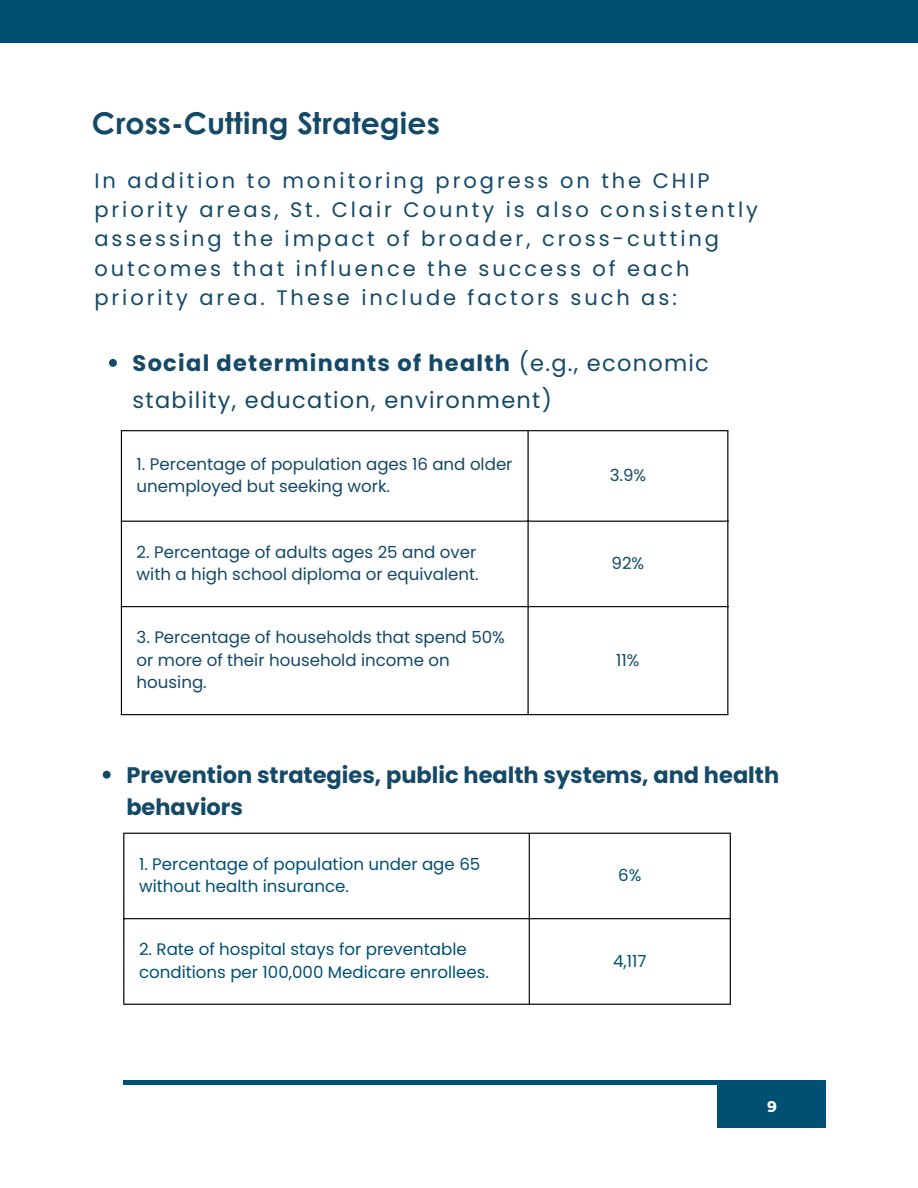
<style>
.page{position:relative;width:918px;height:1188px;background:#fff}
.page>*{position:absolute;margin:0;border:0;box-sizing:border-box;transform-origin:0 0}
.t1{font:700 30px "Century Gothic";color:#144967}
.t2{font:22.5px/37.2px "Poppins";letter-spacing:.055em;color:#144967}
.t3{font:700 22.5px/31.5px "Poppins";color:#144967}
.t4{font:21px/29.2px "Poppins";letter-spacing:.14em;color:#144967}
.t5{font:16.65px/22.5px "Poppins";color:#144967}
.t6{font:16.65px/22.5px "Poppins";color:#005074}
.t7{font:700 15.6px "Montserrat";color:#fff}
.s1{font-weight:700}
</style>
<div class="page">
<div style="left:0;top:0;width:918px;height:43px;background:#005074"></div>
<hr style="left:123px;top:1081px;width:703px;height:3px;background:#005074">
<div style="left:718px;top:1084px;width:108px;height:44px;background:#005074"></div>
<svg style="left:109px;top:359px;width:8px;height:8px"></svg>
<hr style="left:121px;top:431px;width:1px;height:283px;background:#000">
<hr style="left:527px;top:431px;width:2px;height:283px;background:#000">
<hr style="left:727px;top:431px;width:1px;height:283px;background:#000">
<hr style="left:121px;top:430px;width:607px;height:1px;background:#000">
<hr style="left:121px;top:521px;width:607px;height:1px;background:#000">
<hr style="left:121px;top:606px;width:607px;height:1px;background:#000">
<hr style="left:121px;top:714px;width:607px;height:1px;background:#000">
<hr style="left:123px;top:834px;width:1px;height:170px;background:#000">
<hr style="left:529px;top:834px;width:1px;height:170px;background:#000">
<hr style="left:730px;top:834px;width:1px;height:170px;background:#000">
<hr style="left:123px;top:833px;width:608px;height:1px;background:#000">
<hr style="left:123px;top:918px;width:608px;height:1px;background:#000">
<hr style="left:123px;top:1004px;width:608px;height:1px;background:#000">
<svg style="left:103px;top:771px;width:8px;height:8px"></svg>
<p class="t1" style="left:92px;top:100px;width:350px">Cross-Cutting Strategies</p>
<p class="t4" style="left:94px;top:166px;width:665px">In addition to monitoring progress on the CHIP priority areas, St. Clair County is also consistently assessing the impact of broader, cross-cutting outcomes that influence the success of each priority area. These include factors such as:</p>
<h2 class="t2" style="left:133px;top:345px;width:578px"><span class="s1">Social determinants of health</span> (e.g., economic stability, education, environment)</h2>
<p class="t5" style="left:137px;top:452px;width:377px">1. Percentage of population ages 16 and older unemployed but seeking work.</p>
<p class="t5" style="left:610px;top:464px;width:38px">3.9%</p>
<p class="t5" style="left:137px;top:541px;width:344px">2. Percentage of adults ages 25 and over with a high school diploma or equivalent.</p>
<p class="t5" style="left:612px;top:552px;width:34px">92%</p>
<p class="t5" style="left:137px;top:626px;width:370px">3. Percentage of households that spend 50% or more of their household income on housing.</p>
<p class="t5" style="left:616px;top:649px;width:25px">11%</p>
<p class="t3" style="left:126px;top:760px;width:654px">Prevention strategies, public health systems, and health behaviors</p>
<p class="t6" style="left:139px;top:853px;width:343px">1. Percentage of population under age 65 without health insurance.</p>
<p class="t6" style="left:618px;top:864px;width:25px">6%</p>
<p class="t6" style="left:139px;top:938px;width:352px">2. Rate of hospital stays for preventable conditions per 100,000 Medicare enrollees.</p>
<p class="t6" style="left:613px;top:949px;width:35px">4,117</p>
<p class="t7" style="left:767px;top:1096px;width:11px">9</p>
</div>
